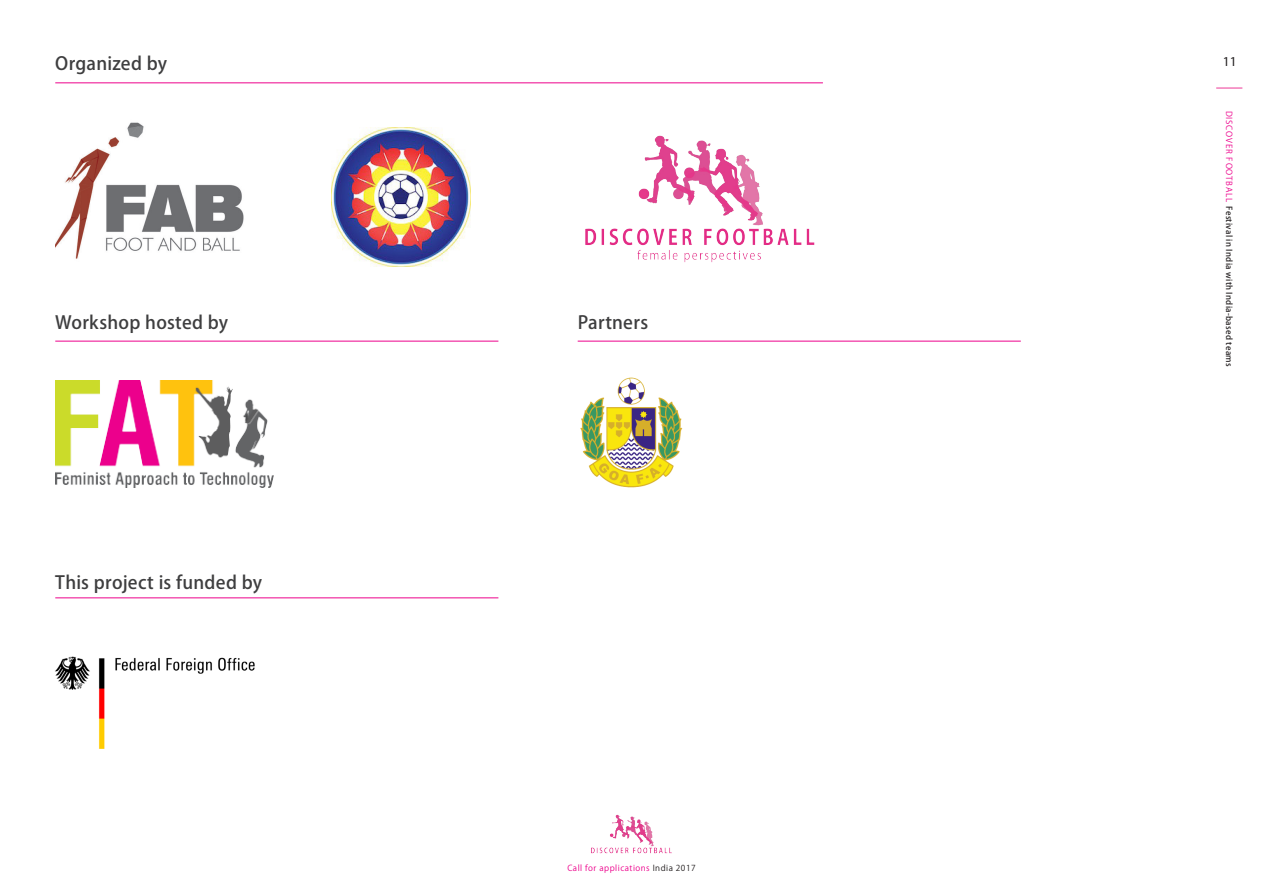
<style>
.page{position:relative;width:1263px;height:893px;background:#fff}
.page>*{position:absolute;margin:0;border:0;box-sizing:border-box;transform-origin:0 0}
.t1{font:500 18px "Koz Go Pro";letter-spacing:.015em;color:#3e3e3f}
.t2{font:13.65px "Myriad Pro";color:#231f20}
.t3{font:500 8.25px "Koz Go Pro";letter-spacing:.04em;color:#231f20}
.t4{font:8.25px "Koz Go Pro";letter-spacing:.06em;color:#ed028c}
.s1{color:#231f20}
.s2{font-weight:400;color:#ed028c}
</style>
<div class="page">
<svg style="left:1216px;top:88px;width:26px;height:1px"></svg>
<img style="left:591px;top:814px;width:81px;height:40px">
<img style="left:55px;top:122px;width:189px;height:137px">
<img style="left:55px;top:380px;width:219px;height:108px">
<img style="left:331px;top:127px;width:140px;height:140px">
<img style="left:585px;top:135px;width:230px;height:128px">
<img style="left:55px;top:656px;width:200px;height:93px">
<hr style="left:55px;top:597px;width:443px;height:1px;background:#ed028c">
<hr style="left:578px;top:341px;width:443px;height:1px;background:#ed028c">
<hr style="left:55px;top:341px;width:443px;height:1px;background:#ed028c">
<hr style="left:55px;top:82px;width:768px;height:1px;background:#ed028c">
<img style="left:580px;top:377px;width:103px;height:111px">
<p class="t1" style="left:55px;top:52px;width:113px">Organized by</p>
<p class="t1" style="left:55px;top:311px;width:174px">Workshop hosted by</p>
<p class="t1" style="left:55px;top:570px;width:208px">This project is funded by</p>
<p class="t1" style="left:578px;top:311px;width:72px">Partners</p>
<p class="t4" style="left:567px;top:862px;width:130px">Call for applications <span class="s1">India 2017</span></p>
<p class="t2" style="left:1223px;top:53px;width:16px">11</p>
<p class="t3" style="left:1234px;top:111px;width:257px;rotate:90deg"><span class="s2">DISCOVER FOOTBALL</span> Festival in India with India-based teams</p>
</div>
